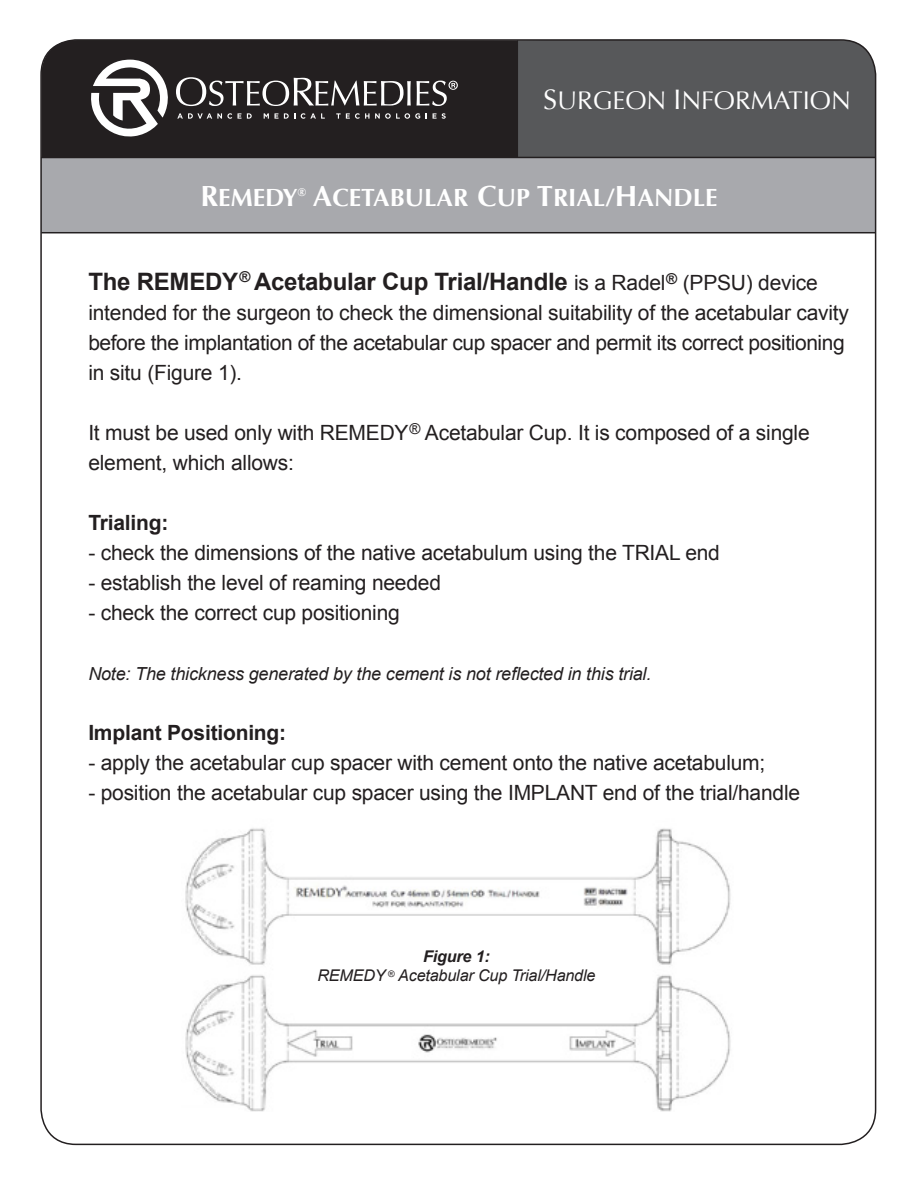
<style>
.page{position:relative;width:918px;height:1188px;background:#fff}
.page>*{position:absolute;margin:0;border:0;box-sizing:border-box;transform-origin:0 0}
.t1{font:25.5px "Optima";color:#fff}
.t2{font:700 24.9px "Optima";color:#fff}
.t3{font:700 24px "Arial";letter-spacing:-.01em;color:#231f20}
.t4{font:21px/30px "Arial";letter-spacing:-.01em;color:#231f20}
.t5{font:700 21px "Arial";letter-spacing:-.01em;color:#231f20}
.t6{font:italic 18px "Arial";letter-spacing:-.01em;color:#231f20}
.t7{font:italic 16.2px "Arial";letter-spacing:-.01em;color:#231f20}
.t8{font:italic 700 16.2px "Arial";letter-spacing:-.01em;color:#231f20}
.s1{font-size:28.2px}
.s2{font-size:29.1px}
.s3{font-weight:400;font-size:21px}
</style>
<div class="page">
<div style="left:518px;top:39px;width:357px;height:118px;background:#57585a"></div>
<div style="left:41px;top:157px;width:835px;height:75px;background:#a8a9ad"></div>
<div style="left:41px;top:42px;width:477px;height:115px;background:#231f20"></div>
<svg style="left:91px;top:60px;width:367px;height:76px;background:#4a4647"></svg>
<hr style="left:41px;top:157px;width:834px;height:1px;background:#231f20">
<hr style="left:41px;top:232px;width:834px;height:1px;background:#231f20">
<img style="left:185px;top:828px;width:546px;height:283px">
<p class="t1" style="left:543px;top:86px;width:309px"><span class="s1">S</span>URGEON <span class="s1">I</span>NFORMATION</p>
<p class="t2" style="left:201px;top:183px;width:518px"><span class="s2">R</span>EMEDY<sup>®</sup> <span class="s2">A</span>CETABULAR <span class="s2">C</span>UP <span class="s2">T</span>RIAL/<span class="s2">H</span>ANDLE</p>
<p class="t3" style="left:88px;top:265px;width:731px">The REMEDY<sup>®</sup> Acetabular Cup Trial/Handle <span class="s3">is a Radel</span><sup>®</sup> <span class="s3">(PPSU) device</span></p>
<p class="t4" style="left:88px;top:298px;width:762px">intended for the surgeon to check the dimensional suitability of the acetabular cavity before the implantation of the acetabular cup spacer and permit its correct positioning in situ (Figure 1).</p>
<p class="t4" style="left:88px;top:418px;width:723px">It must be used only with REMEDY<sup>®</sup> Acetabular Cup. It is composed of a single</p>
<p class="t4" style="left:88px;top:448px;width:207px">element, which allows:</p>
<p class="t5" style="left:88px;top:509px;width:82px">Trialing:</p>
<p class="t4" style="left:88px;top:538px;width:633px">- check the dimensions of the native acetabulum using the TRIAL end</p>
<p class="t4" style="left:88px;top:568px;width:354px">- establish the level of reaming needed</p>
<p class="t4" style="left:88px;top:598px;width:313px">- check the correct cup positioning</p>
<p class="t6" style="left:88px;top:662px;width:565px">Note: The thickness generated by the cement is not reflected in this trial.</p>
<p class="t5" style="left:88px;top:719px;width:199px">Implant Positioning:</p>
<p class="t4" style="left:88px;top:748px;width:679px">- apply the acetabular cup spacer with cement onto the native acetabulum;</p>
<p class="t4" style="left:88px;top:778px;width:713px">- position the acetabular cup spacer using the IMPLANT end of the trial/handle</p>
<p class="t8" style="left:423px;top:946px;width:68px">Figure 1:</p>
<p class="t7" style="left:317px;top:965px;width:280px">REMEDY <sup>®</sup> Acetabular Cup Trial/Handle</p>
</div>
